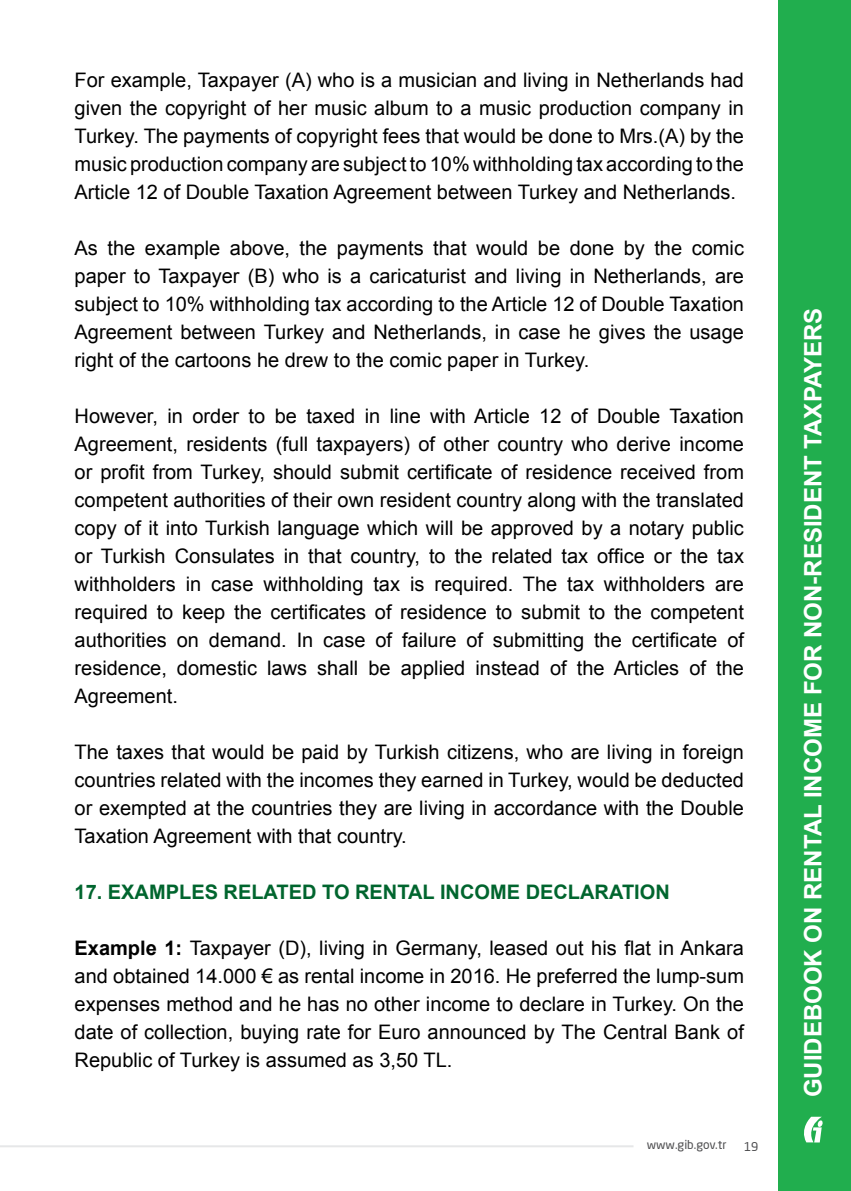
<style>
.page{position:relative;width:851px;height:1191px;background:#fff}
.page>*{position:absolute;margin:0;border:0;box-sizing:border-box;transform-origin:0 0}
.t1{font:700 24px "Arial";color:#fff}
.t2{font:20px/28px "Arial";color:#000;text-align:justify}
.t3{font:700 20px "Arial";color:#00652e}
.t4{font:12px "Neo Sans Pro";color:#4d4d4f}
.s1{font-weight:700}
</style>
<div class="page">
<hr style="left:0;top:1145px;width:633px;height:2px;background:#e6e7e8">
<div style="left:778px;top:0;width:72px;height:1191px;background:#21ae4e"></div>
<svg style="left:804px;top:1116px;width:18px;height:26px"></svg>
<p class="t2" style="left:75px;top:66px;width:670px">For example, Taxpayer (A) who is a musician and living in Netherlands had given the copyright of her music album to a music production company in Turkey. The payments of copyright fees that would be done to Mrs.(A) by the music production company are subject to 10% withholding tax according to the Article 12 of Double Taxation Agreement between Turkey and Netherlands.</p>
<p class="t2" style="left:75px;top:234px;width:670px">As the example above, the payments that would be done by the comic paper to Taxpayer (B) who is a caricaturist and living in Netherlands, are subject to 10% withholding tax according to the Article 12 of Double Taxation Agreement between Turkey and Netherlands, in case he gives the usage right of the cartoons he drew to the comic paper in Turkey.</p>
<p class="t2" style="left:75px;top:402px;width:670px">However, in order to be taxed in line with Article 12 of Double Taxation Agreement, residents (full taxpayers) of other country who derive income or profit from Turkey, should submit certificate of residence received from competent authorities of their own resident country along with the translated copy of it into Turkish language which will be approved by a notary public or Turkish Consulates in that country, to the related tax office or the tax withholders in case withholding tax is required. The tax withholders are required to keep the certificates of residence to submit to the competent authorities on demand. In case of failure of submitting the certificate of residence, domestic laws shall be applied instead of the Articles of the Agreement.</p>
<p class="t2" style="left:75px;top:738px;width:670px">The taxes that would be paid by Turkish citizens, who are living in foreign countries related with the incomes they earned in Turkey, would be deducted or exempted at the countries they are living in accordance with the Double Taxation Agreement with that country.</p>
<p class="t3" style="left:75px;top:878px;width:596px">17. EXAMPLES RELATED TO RENTAL INCOME DECLARATION</p>
<p class="t2" style="left:75px;top:934px;width:670px"><span class="s1">Example 1:</span> Taxpayer (D), living in Germany, leased out his flat in Ankara and obtained 14.000 € as rental income in 2016. He preferred the lump-sum expenses method and he has no other income to declare in Turkey. On the date of collection, buying rate for Euro announced by The Central Bank of Republic of Turkey is assumed as 3,50 TL.</p>
<p class="t4" style="left:646px;top:1137px;width:81px">www.gib.gov.tr</p>
<p class="t4" style="left:743px;top:1139px;width:16px">19</p>
<p class="t1" style="left:796px;top:1097px;width:791px;rotate:-90deg">GUIDEBOOK ON RENTAL INCOME FOR NON-RESIDENT TAXPAYERS</p>
</div>
